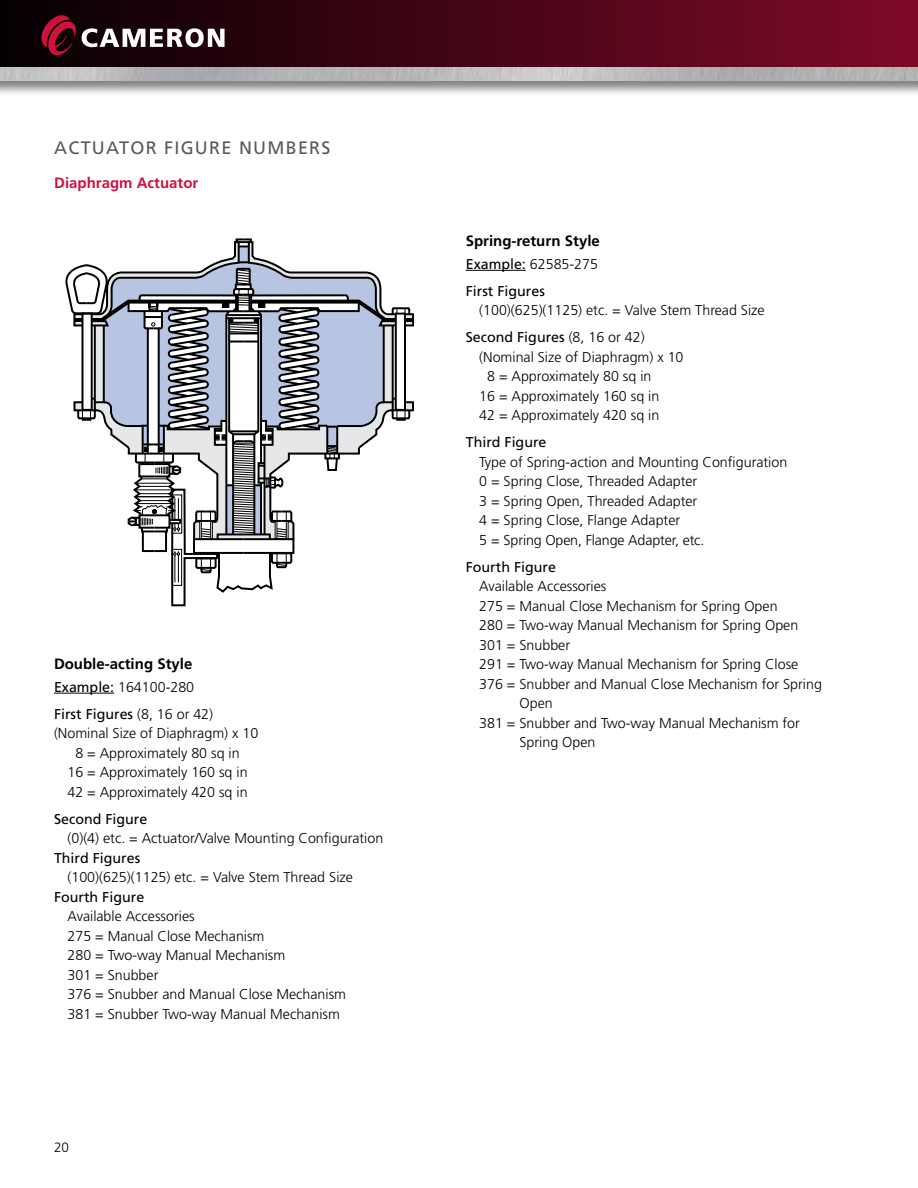
<style>
.page{position:relative;width:918px;height:1188px;background:#fff}
.page>*{position:absolute;margin:0;border:0;box-sizing:border-box;transform-origin:0 0}
.t1{font:18px "Frutiger LT Std";letter-spacing:.07em;color:#58595b}
.t2{font:700 15px "Frutiger LT Std";color:#000}
.t3{font:700 15px "Frutiger LT Std";color:#ce1141}
.t4{font:300 14.25px/19.5px "Frutiger LT Std";color:#000}
.t5{font:14.25px/27px "Frutiger LT Std";color:#000}
.t6{font:300 13.5px "Frutiger LT Std";color:#000}
.s1{font-weight:300}
.s2{font-weight:400}
</style>
<div class="page">
<div style="left:0;top:0;width:918px;height:68px;background:linear-gradient(to right,#040001,#800a28)"></div>
<div style="left:0;top:66px;width:918px;height:30px;background:#000;opacity:.5"></div>
<img style="left:0;top:68px;width:917px;height:13px">
<hr style="left:917px;top:66px;width:1px;height:30px;background:#000;opacity:.5">
<svg style="left:917px;top:68px;width:1px;height:13px"></svg>
<svg style="left:40px;top:14px;width:185px;height:44px;background:#4d2f36"></svg>
<svg style="left:65px;top:238px;width:350px;height:369px"></svg>
<hr style="left:54px;top:693px;width:60px;height:1px;background:#000">
<hr style="left:466px;top:270px;width:60px;height:1px;background:#000">
<p class="t1" style="left:54px;top:137px;width:278px">ACTUATOR FIGURE NUMBERS</p>
<p class="t3" style="left:54px;top:174px;width:146px">Diaphragm Actuator</p>
<p class="t2" style="left:54px;top:655px;width:140px">Double-acting Style</p>
<p class="t5" style="left:54px;top:673px;width:161px">Example: <span class="s1">164100-280<br></span>First Figures <span class="s1">(8, 16 or 42)</span></p>
<p class="t4" style="left:54px;top:724px;width:206px;text-align:center">(Nominal Size of Diaphragm) x 10<br>8 = Approximately 80 sq in<br>16 = Approximately 160 sq in<br>42 = Approximately 420 sq in</p>
<p class="t5" style="left:54px;top:805px;width:95px">Second Figure</p>
<p class="t4" style="left:67px;top:829px;width:317px">(0)(4) etc. = Actuator/Valve Mounting Configuration</p>
<p class="t5" style="left:54px;top:844px;width:88px">Third Figures</p>
<p class="t4" style="left:67px;top:868px;width:287px">(100)(625)(1125) etc. = Valve Stem Thread Size</p>
<p class="t5" style="left:54px;top:883px;width:92px">Fourth Figure</p>
<p class="t4" style="left:67px;top:907px;width:280px">Available Accessories<br>275 = Manual Close Mechanism<br>280 = Two-way Manual Mechanism<br>301 = Snubber<br>376 = Snubber and Manual Close Mechanism<br>381 = Snubber Two-way Manual Mechanism</p>
<p class="t6" style="left:54px;top:1140px;width:17px">20</p>
<p class="t2" style="left:466px;top:232px;width:136px">Spring-return Style</p>
<p class="t5" style="left:466px;top:251px;width:134px">Example: <span class="s1">62585-275<br></span>First Figures</p>
<p class="t4" style="left:466px;top:297px;width:300px;line-height:27px;text-indent:13px">(100)(625)(1125) etc. = Valve Stem Thread Size<br><span class="s2">Second Figures</span> (8, 16 or 42)</p>
<p class="t4" style="left:479px;top:347px;width:206px">(Nominal Size of Diaphragm) x 10</p>
<p class="t4" style="left:487px;top:367px;width:166px">8 = Approximately 80 sq in</p>
<p class="t4" style="left:479px;top:386px;width:182px">16 = Approximately 160 sq in</p>
<p class="t4" style="left:479px;top:406px;width:182px">42 = Approximately 420 sq in</p>
<p class="t5" style="left:466px;top:429px;width:82px">Third Figure</p>
<p class="t4" style="left:479px;top:452px;width:310px">Type of Spring-action and Mounting Configuration 0 = Spring Close, Threaded Adapter<br>3 = Spring Open, Threaded Adapter<br>4 = Spring Close, Flange Adapter<br>5 = Spring Open, Flange Adapter, etc.</p>
<p class="t5" style="left:466px;top:553px;width:92px">Fourth Figure</p>
<p class="t4" style="left:479px;top:577px;width:129px">Available Accessories</p>
<p class="t4" style="left:479px;top:596px;width:300px">275 = Manual Close Mechanism for Spring Open</p>
<p class="t4" style="left:479px;top:616px;width:321px">280 = Two-way Manual Mechanism for Spring Open</p>
<p class="t4" style="left:479px;top:635px;width:92px">301 = Snubber</p>
<p class="t4" style="left:479px;top:655px;width:321px">291 = Two-way Manual Mechanism for Spring Close</p>
<p class="t4" style="left:479px;top:674px;width:344px">376 = Snubber and Manual Close Mechanism for Spring</p>
<p class="t4" style="left:519px;top:694px;width:35px">Open</p>
<p class="t4" style="left:479px;top:713px;width:322px">381 = Snubber and Two-way Manual Mechanism for</p>
<p class="t4" style="left:519px;top:733px;width:78px">Spring Open</p>
</div>
